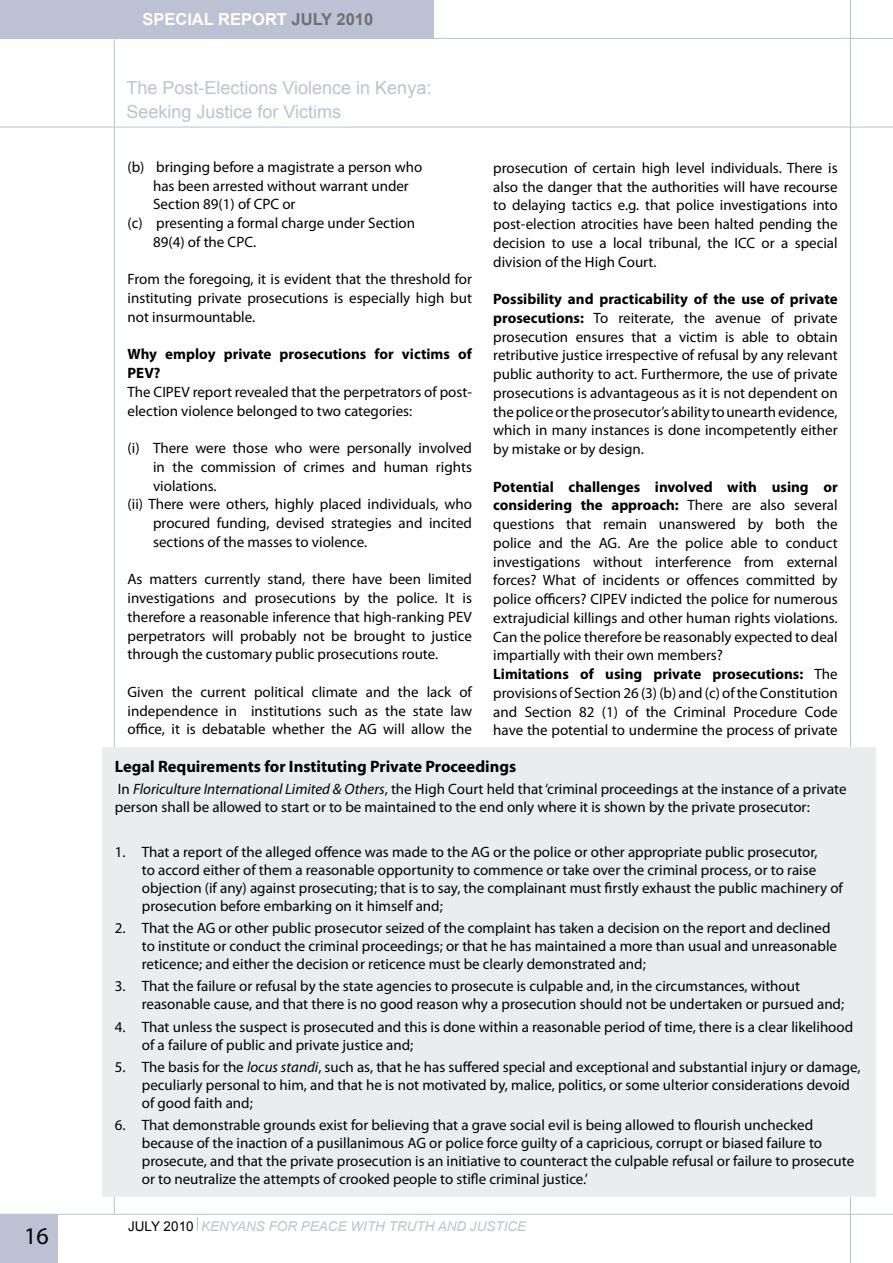
<style>
.page{position:relative;width:893px;height:1263px;background:#fff}
.page>*{position:absolute;margin:0;border:0;box-sizing:border-box;transform-origin:0 0}
.t1{font:24px "Myriad Pro";color:#000}
.t2{font:18px/24px "Arial";color:#bcc2d3}
.t3{font:700 16.5px "Myriad Pro";color:#000}
.t4{font:700 16.5px "Arial";color:#fff}
.t5{font:15px/18.8px "Myriad Pro";color:#000}
.t6{font:700 15px/18.8px "Myriad Pro";color:#000}
.t7{font:italic 13.5px "Arial";color:#bcc2d3}
.s1{color:#6d6f71}
.s2{font-weight:700}
.s3{font-style:italic}
.s4{font-style:normal;color:#000}
</style>
<div class="page">
<div style="left:0;top:0;width:434px;height:39px;background:#bcc2d3"></div>
<hr style="left:0;top:127px;width:893px;height:1px;background:#bcc2d3">
<hr style="left:0;top:38px;width:893px;height:1px;background:#bcc2d3">
<hr style="left:0;top:1214px;width:893px;height:1px;background:#bcc2d3">
<div style="left:0;top:1214px;width:58px;height:49px;background:#bcc2d3"></div>
<svg style="left:197px;top:1217px;width:1px;height:13px"></svg>
<hr style="left:114px;top:0;width:1px;height:1214px;background:#bcc2d3">
<hr style="left:850px;top:0;width:1px;height:1263px;background:#bcc2d3">
<div style="left:102px;top:747px;width:773px;height:450px;background:#ebeced"></div>
<h1 class="t1" style="left:24px;top:1221px;width:26px">16</h1>
<p class="t4" style="left:142px;top:10px;width:232px">SPECIAL REPORT <span class="s1">JULY 2010</span></p>
<p class="t2" style="left:126px;top:76px;width:306px">The Post-Elections Violence in Kenya:<br>Seeking Justice for Victims</p>
<p class="t5" style="left:128px;top:157px;width:296px">(b) bringing before a magistrate a person who</p>
<p class="t5" style="left:153px;top:176px;width:257px">has been arrested without warrant under</p>
<p class="t5" style="left:153px;top:195px;width:144px">Section 89(1) of CPC or</p>
<p class="t5" style="left:128px;top:213px;width:289px">(c) presenting a formal charge under Section</p>
<p class="t5" style="left:153px;top:232px;width:105px">89(4) of the CPC.</p>
<p class="t5" style="left:128px;top:270px;width:346px;text-align:justify">From the foregoing, it is evident that the threshold for instituting private prosecutions is especially high but not insurmountable.</p>
<p class="t6" style="left:128px;top:344px;width:346px">Why employ private prosecutions for victims of<br>PEV?</p>
<p class="t5" style="left:128px;top:382px;width:346px">The CIPEV report revealed that the perpetrators of post&shy;election violence belonged to two categories:</p>
<p class="t5" style="left:128px;top:438px;width:346px">(i) There were those who were personally involved</p>
<p class="t5" style="left:153px;top:457px;width:320px">in the commission of crimes and human rights</p>
<p class="t5" style="left:153px;top:476px;width:65px">violations.</p>
<p class="t5" style="left:128px;top:495px;width:346px">(ii) There were others, highly placed individuals, who</p>
<p class="t5" style="left:153px;top:513px;width:320px">procured funding, devised strategies and incited</p>
<p class="t5" style="left:153px;top:532px;width:216px">sections of the masses to violence.</p>
<p class="t5" style="left:128px;top:570px;width:346px;text-align:justify">As matters currently stand, there have been limited investigations and prosecutions by the police. It is therefore a reasonable inference that high-ranking PEV perpetrators will probably not be brought to justice through the customary public prosecutions route.</p>
<p class="t5" style="left:128px;top:682px;width:346px;text-align:justify">Given the current political climate and the lack of independence in institutions such as the state law office, it is debatable whether the AG will allow the</p>
<p class="t5" style="left:493px;top:158px;width:346px;text-align:justify">prosecution of certain high level individuals. There is also the danger that the authorities will have recourse to delaying tactics e.g. that police investigations into post-election atrocities have been halted pending the decision to use a local tribunal, the ICC or a special division of the High Court.</p>
<p class="t5" style="left:493px;top:289px;width:346px;text-align:justify"><span class="s2">Possibility and practicability of the use of private prosecutions:</span> To reiterate, the avenue of private prosecution ensures that a victim is able to obtain retributive justice irrespective of refusal by any relevant public authority to act. Furthermore, the use of private prosecutions is advantageous as it is not dependent on the police or the prosecutor’s ability to unearth evidence, which in many instances is done incompetently either by mistake or by design.</p>
<p class="t5" style="left:493px;top:477px;width:346px"><span class="s2">Potential challenges involved with using or considering the approach:</span> There are also several questions that remain unanswered by both the police and the AG. Are the police able to conduct investigations without interference from external forces? What of incidents or offences committed by police officers? CIPEV indicted the police for numerous extrajudicial killings and other human rights violations.<br>Can the police therefore be reasonably expected to deal impartially with their own members?<br><span class="s2">Limitations of using private prosecutions:</span> The provisions of Section 26 (3) (b) and (c) of the Constitution and Section 82 (1) of the Criminal Procedure Code have the potential to undermine the process of private</p>
<p class="t3" style="left:115px;top:756px;width:403px">Legal Requirements for Instituting Private Proceedings</p>
<p class="t5" style="left:115px;top:780px;width:733px;line-height:18px">In <span class="s3">Floriculture International Limited &amp; Others</span>, the High Court held that ‘criminal proceedings at the instance of a private person shall be allowed to start or to be maintained to the end only where it is shown by the private prosecutor:</p>
<p class="t5" style="left:142px;top:843px;width:703px;line-height:18px;text-indent:-27px">1. That a report of the alleged offence was made to the AG or the police or other appropriate public prosecutor,<br>to accord either of them a reasonable opportunity to commence or take over the criminal process, or to raise objection (if any) against prosecuting; that is to say, the complainant must firstly exhaust the public machinery of prosecution before embarking on it himself and;</p>
<p class="t5" style="left:142px;top:919px;width:697px;line-height:18px;text-indent:-27px">2. That the AG or other public prosecutor seized of the complaint has taken a decision on the report and declined to institute or conduct the criminal proceedings; or that he has maintained a more than usual and unreasonable reticence; and either the decision or reticence must be clearly demonstrated and;</p>
<p class="t5" style="left:142px;top:977px;width:704px;line-height:18px;text-indent:-27px">3. That the failure or refusal by the state agencies to prosecute is culpable and, in the circumstances, without reasonable cause, and that there is no good reason why a prosecution should not be undertaken or pursued and;</p>
<p class="t5" style="left:142px;top:1017px;width:713px;line-height:18px;text-indent:-27px">4. That unless the suspect is prosecuted and this is done within a reasonable period of time, there is a clear likelihood of a failure of public and private justice and;</p>
<p class="t5" style="left:142px;top:1058px;width:720px;line-height:18px;text-indent:-27px">5. The basis for the <span class="s3">locus standi</span>, such as, that he has suffered special and exceptional and substantial injury or damage, peculiarly personal to him, and that he is not motivated by, malice, politics, or some ulterior considerations devoid of good faith and;</p>
<p class="t5" style="left:142px;top:1116px;width:714px;line-height:18px;text-indent:-27px">6. That demonstrable grounds exist for believing that a grave social evil is being allowed to flourish unchecked because of the inaction of a pusillanimous AG or police force guilty of a capricious, corrupt or biased failure to prosecute, and that the private prosecution is an initiative to counteract the culpable refusal or failure to prosecute or to neutralize the attempts of crooked people to stifle criminal justice.’</p>
<p class="t7" style="left:128px;top:1217px;width:400px"><span class="s4">JULY 2010</span> KENYANS FOR PEACE WITH TRUTH AND JUSTICE</p>
</div>
